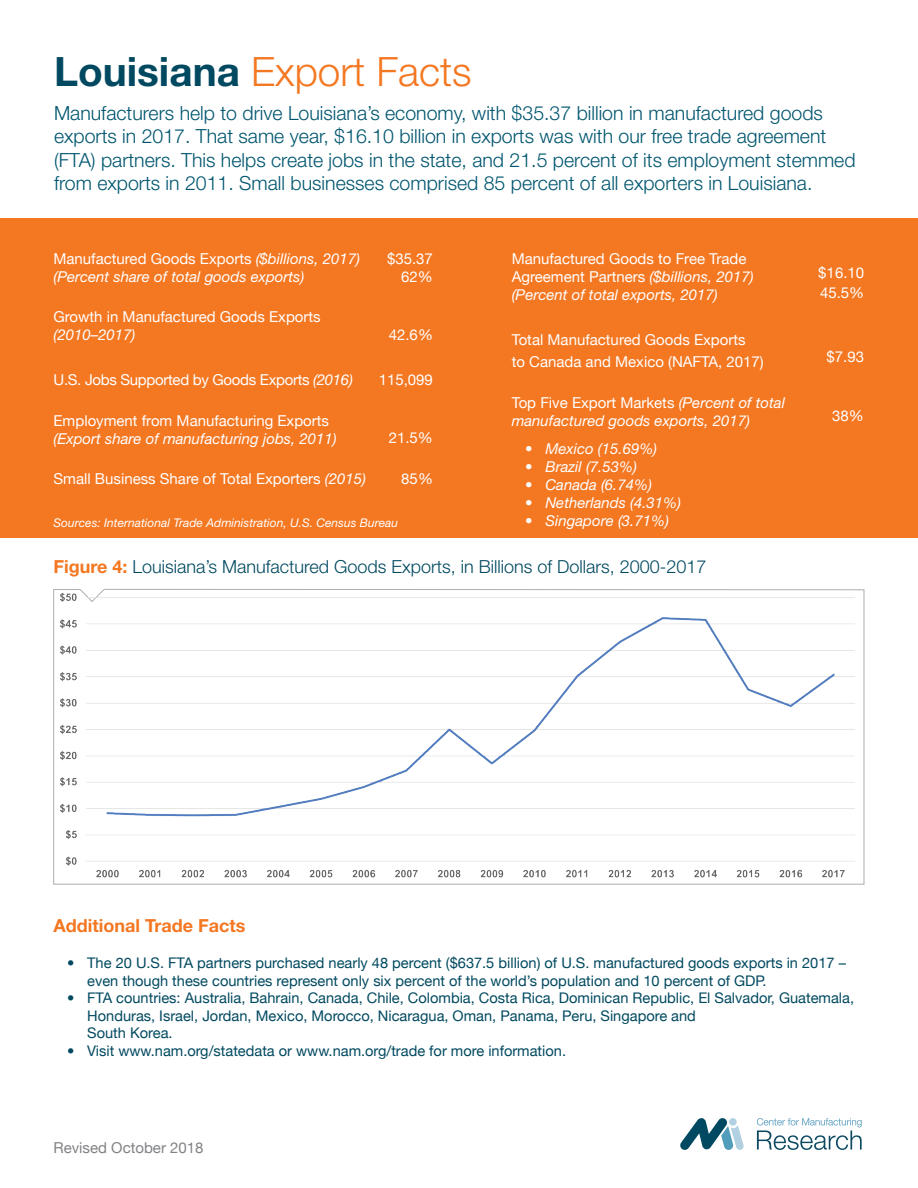
<style>
.page{position:relative;width:918px;height:1188px;background:#fff}
.page>*{position:absolute;margin:0;border:0;box-sizing:border-box;transform-origin:0 0}
.t1{font:300 40.5px "Helvetica Neue";color:#f47721}
.t2{font:300 19.5px/23.4px "Helvetica Neue";color:#00566f}
.t3{font:300 18px "Helvetica Neue";color:#004960}
.t4{font:700 18px "Helvetica Neue";color:#f47721}
.t5{font:15px/18px "Helvetica Neue";color:#fff}
.t6{font:italic 15px/18px "Helvetica Neue";color:#fff}
.t7{font:15px "Helvetica Neue";letter-spacing:-.02em;color:#fff}
.t8{font:15px "Helvetica Neue";color:#808285}
.t9{font:14.7px/17.5px "Helvetica Neue";color:#004960}
.t10{font:italic 12px "Helvetica Neue";color:#fff}
.s1{font-weight:700;color:#004960}
.s2{font-style:normal}
.s3{font-style:italic}
.s4{font-weight:700;color:#f47721}
</style>
<div class="page">
<div style="left:0;top:218px;width:918px;height:320px;background:#f47721"></div>
<img style="left:54px;top:588px;width:810px;height:296px">
<svg style="left:757px;top:1118px;width:105px;height:32px"></svg>
<svg style="left:680px;top:1118px;width:64px;height:32px"></svg>
<div style="left:729px;top:1118px;width:8px;height:8px;background:#b1d0e2;border-radius:50%"></div>
<h1 class="t1" style="left:54px;top:47px;width:419px"><span class="s1">Louisiana</span> Export Facts</h1>
<p class="t2" style="left:54px;top:101px;width:803px">Manufacturers help to drive Louisiana’s economy, with $35.37 billion in manufactured goods exports in 2017. That same year, $16.10 billion in exports was with our free trade agreement (FTA) partners. This helps create jobs in the state, and 21.5 percent of its employment stemmed from exports in 2011. Small businesses comprised 85 percent of all exporters in Louisiana.</p>
<p class="t6" style="left:54px;top:249px;width:308px"><span class="s2">Manufactured Goods Exports</span> ($billions, 2017) (Percent share of total goods exports)</p>
<p class="t5" style="left:54px;top:307px;width:269px">Growth in Manufactured Goods Exports</p>
<p class="t6" style="left:54px;top:325px;width:83px">(2010–2017)</p>
<p class="t7" style="left:54px;top:371px;width:301px">U.S. Jobs Supported by Goods Exports <span class="s3">(2016)</span></p>
<p class="t5" style="left:54px;top:411px;width:277px">Employment from Manufacturing Exports</p>
<p class="t6" style="left:54px;top:429px;width:285px">(Export share of manufacturing jobs, 2011)</p>
<p class="t5" style="left:54px;top:469px;width:314px">Small Business Share of Total Exporters <span class="s3">(2015)</span></p>
<p class="t5" style="left:387px;top:249px;width:47px;text-align:right">$35.37<br>62%</p>
<p class="t5" style="left:389px;top:325px;width:46px">42.6%</p>
<p class="t5" style="left:379px;top:370px;width:56px">115,099</p>
<p class="t5" style="left:389px;top:428px;width:46px">21.5%</p>
<p class="t5" style="left:401px;top:470px;width:33px">85%</p>
<p class="t10" style="left:54px;top:515px;width:346px">Sources: International Trade Administration, U.S. Census Bureau</p>
<p class="t5" style="left:512px;top:249px;width:243px">Manufactured Goods to Free Trade<br>Agreement Partners <span class="s3">($billions, 2017) (Percent of total exports, 2017)</span></p>
<p class="t5" style="left:512px;top:328px;width:253px;line-height:22.5px">Total Manufactured Goods Exports<br>to Canada and Mexico (NAFTA, 2017)</p>
<p class="t6" style="left:512px;top:393px;width:275px"><span class="s2">Top Five Export Markets</span> (Percent of total manufactured goods exports, 2017)</p>
<p class="t6" style="left:525px;top:440px;width:133px">• Mexico (15.69%)</p>
<p class="t6" style="left:525px;top:458px;width:113px">• Brazil (7.53%)</p>
<p class="t6" style="left:525px;top:476px;width:128px">• Canada (6.74%)</p>
<p class="t6" style="left:525px;top:494px;width:157px">• Netherlands (4.31%)</p>
<p class="t6" style="left:525px;top:512px;width:145px">• Singapore (3.71%)</p>
<p class="t3" style="left:54px;top:556px;width:655px"><span class="s4">Figure 4:</span> Louisiana’s Manufactured Goods Exports, in Billions of Dollars, 2000-2017</p>
<p class="t5" style="left:818px;top:262px;width:47px;line-height:20.2px">$16.10<br>45.5%</p>
<p class="t5" style="left:827px;top:347px;width:39px">$7.93</p>
<p class="t5" style="left:832px;top:406px;width:33px">38%</p>
<p class="t4" style="left:54px;top:915px;width:193px">Additional Trade Facts</p>
<p class="t9" style="left:87px;top:954px;width:760px;text-indent:-20px">• The 20 U.S. FTA partners purchased nearly 48 percent ($637.5 billion) of U.S. manufactured goods exports in 2017 – even though these countries represent only six percent of the world’s population and 10 percent of GDP.</p>
<p class="t9" style="left:87px;top:989px;width:768px;text-indent:-20px">• FTA countries: Australia, Bahrain, Canada, Chile, Colombia, Costa Rica, Dominican Republic, El Salvador, Guatemala,<br>Honduras, Israel, Jordan, Mexico, Morocco, Nicaragua, Oman, Panama, Peru, Singapore and<br>South Korea.</p>
<p class="t9" style="left:67px;top:1042px;width:501px">• Visit www.nam.org/statedata or www.nam.org/trade for more information.</p>
<p class="t8" style="left:54px;top:1138px;width:152px">Revised October 2018</p>
</div>
